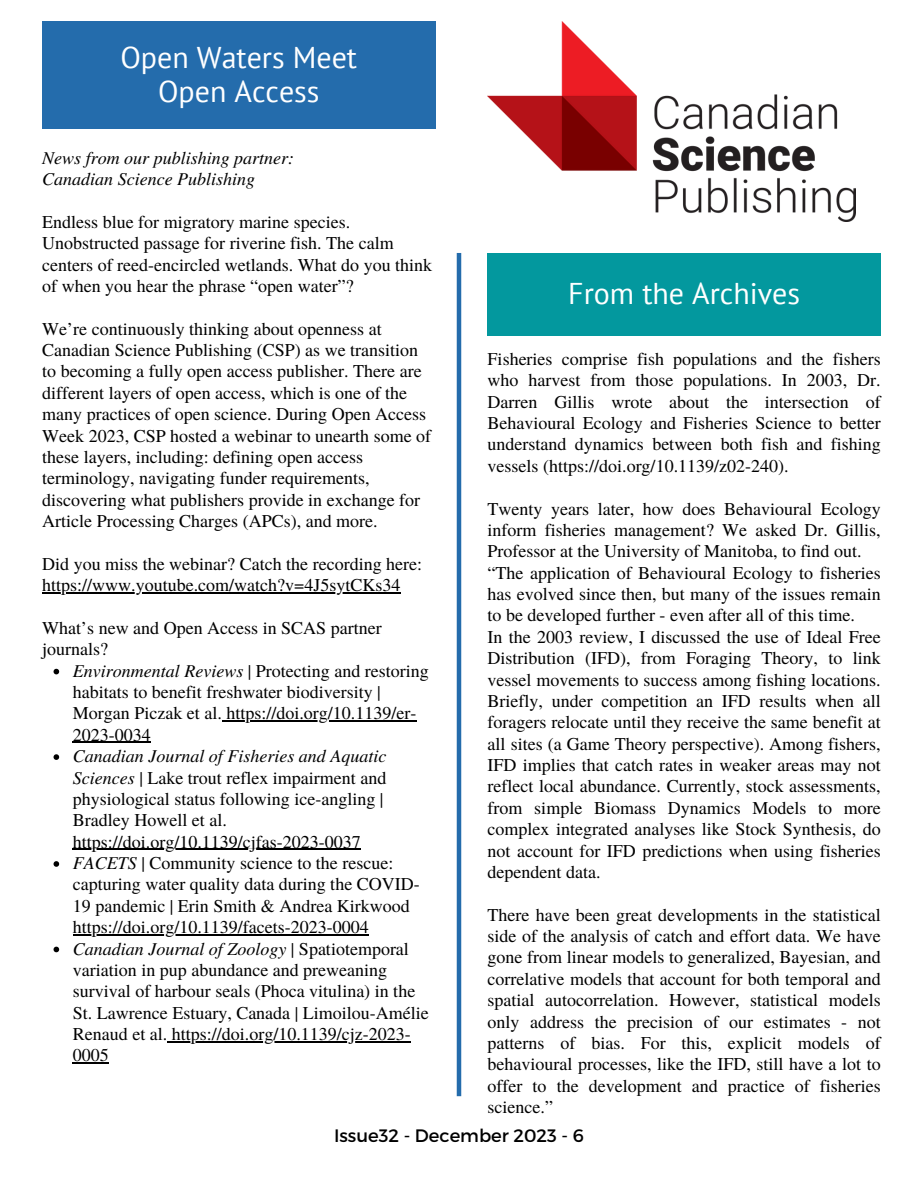
<style>
.page{position:relative;width:918px;height:1188px;background:#fff}
.page>*{position:absolute;margin:0;border:0;box-sizing:border-box;transform-origin:0 0}
.t1{font:30px/34.8px "PT Sans";color:#fff;text-align:center}
.t2{font:18px/21.3px "Te X Gyre Termes";color:#000}
.t3{font:italic 18px "Te X Gyre Termes";color:#000}
.t4{font:18px "Montserrat";color:#000}
.s1{font-style:italic}
</style>
<div class="page">
<div style="left:42px;top:22px;width:393px;height:107px;background:#246cac"></div>
<img style="left:488px;top:22px;width:368px;height:200px">
<hr style="left:457px;top:253px;width:4px;height:843px;background:#246cac">
<hr style="left:42px;top:592px;width:358px;height:1px;background:#000">
<svg style="left:54px;top:669px;width:5px;height:5px"></svg>
<hr style="left:222px;top:721px;width:194px;height:1px;background:#000">
<hr style="left:73px;top:742px;width:78px;height:1px;background:#000">
<svg style="left:54px;top:754px;width:5px;height:6px"></svg>
<hr style="left:73px;top:849px;width:288px;height:1px;background:#000">
<svg style="left:54px;top:861px;width:5px;height:6px"></svg>
<hr style="left:73px;top:934px;width:296px;height:1px;background:#000">
<svg style="left:54px;top:947px;width:5px;height:5px"></svg>
<hr style="left:167px;top:1041px;width:244px;height:1px;background:#000">
<hr style="left:73px;top:1063px;width:36px;height:1px;background:#000">
<div style="left:488px;top:253px;width:393px;height:83px;background:#03989e"></div>
<p class="t1" style="left:120px;top:39px;width:238px">Open Waters Meet<br>Open Access</p>
<p class="t3" style="left:42px;top:144px;width:254px">News from our publishing partner:</p>
<p class="t3" style="left:42px;top:166px;width:214px">Canadian Science Publishing</p>
<p class="t2" style="left:42px;top:210px;width:391px">Endless blue for migratory marine species.<br>Unobstructed passage for riverine fish. The calm centers of reed-encircled wetlands. What do you think of when you hear the phrase “open water”?</p>
<p class="t2" style="left:42px;top:317px;width:390px">We’re continuously thinking about openness at Canadian Science Publishing (CSP) as we transition to becoming a fully open access publisher. There are different layers of open access, which is one of the many practices of open science. During Open Access Week 2023, CSP hosted a webinar to unearth some of these layers, including: defining open access terminology, navigating funder requirements, discovering what publishers provide in exchange for Article Processing Charges (APCs), and more.</p>
<p class="t2" style="left:42px;top:552px;width:381px">Did you miss the webinar? Catch the recording here: https://www.youtube.com/watch?v=4J5sytCKs34</p>
<p class="t2" style="left:42px;top:616px;width:341px">What’s new and Open Access in SCAS partner journals?</p>
<p class="t2" style="left:73px;top:659px;width:358px"><span class="s1">Environmental Reviews</span> | Protecting and restoring habitats to benefit freshwater biodiversity | Morgan Piczak et al. https://doi.org/10.1139/er-2023-0034</p>
<p class="t2" style="left:73px;top:745px;width:315px"><span class="s1">Canadian Journal of Fisheries and Aquatic Sciences</span> | Lake trout reflex impairment and physiological status following ice-angling | Bradley Howell et al. https://doi.org/10.1139/cjfas-2023-0037</p>
<p class="t2" style="left:73px;top:851px;width:348px"><span class="s1">FACETS</span> | Community science to the rescue: capturing water quality data during the COVID-19 pandemic | Erin Smith &amp; Andrea Kirkwood https://doi.org/10.1139/facets-2023-0004</p>
<p class="t2" style="left:73px;top:937px;width:358px"><span class="s1">Canadian Journal of Zoology</span> | Spatiotemporal variation in pup abundance and preweaning survival of harbour seals (Phoca vitulina) in the St. Lawrence Estuary, Canada | Limoilou-Amélie Renaud et al. https://doi.org/10.1139/cjz-2023- 0005</p>
<p class="t1" style="left:568px;top:275px;width:233px">From the Archives</p>
<p class="t2" style="left:488px;top:347px;width:395px;text-align:justify">Fisheries comprise fish populations and the fishers who harvest from those populations. In 2003, Dr.<br>Darren Gillis wrote about the intersection of Behavioural Ecology and Fisheries Science to better understand dynamics between both fish and fishing vessels (https://doi.org/10.1139/z02-240).</p>
<p class="t2" style="left:488px;top:497px;width:395px;text-align:justify">Twenty years later, how does Behavioural Ecology inform fisheries management? We asked Dr. Gillis, Professor at the University of Manitoba, to find out.</p>
<p class="t2" style="left:488px;top:561px;width:395px;text-align:justify">“The application of Behavioural Ecology to fisheries has evolved since then, but many of the issues remain to be developed further - even after all of this time.</p>
<p class="t2" style="left:488px;top:625px;width:395px;text-align:justify">In the 2003 review, I discussed the use of Ideal Free Distribution (IFD), from Foraging Theory, to link vessel movements to success among fishing locations.<br>Briefly, under competition an IFD results when all foragers relocate until they receive the same benefit at all sites (a Game Theory perspective). Among fishers, IFD implies that catch rates in weaker areas may not reflect local abundance. Currently, stock assessments, from simple Biomass Dynamics Models to more complex integrated analyses like Stock Synthesis, do not account for IFD predictions when using fisheries dependent data.</p>
<p class="t2" style="left:488px;top:903px;width:395px;text-align:justify">There have been great developments in the statistical side of the analysis of catch and effort data. We have gone from linear models to generalized, Bayesian, and correlative models that account for both temporal and spatial autocorrelation. However, statistical models only address the precision of our estimates - not patterns of bias. For this, explicit models of behavioural processes, like the IFD, still have a lot to offer to the development and practice of fisheries science.”</p>
<p class="t4" style="left:334px;top:1124px;width:251px">Issue32 - December 2023 - 6</p>
</div>
